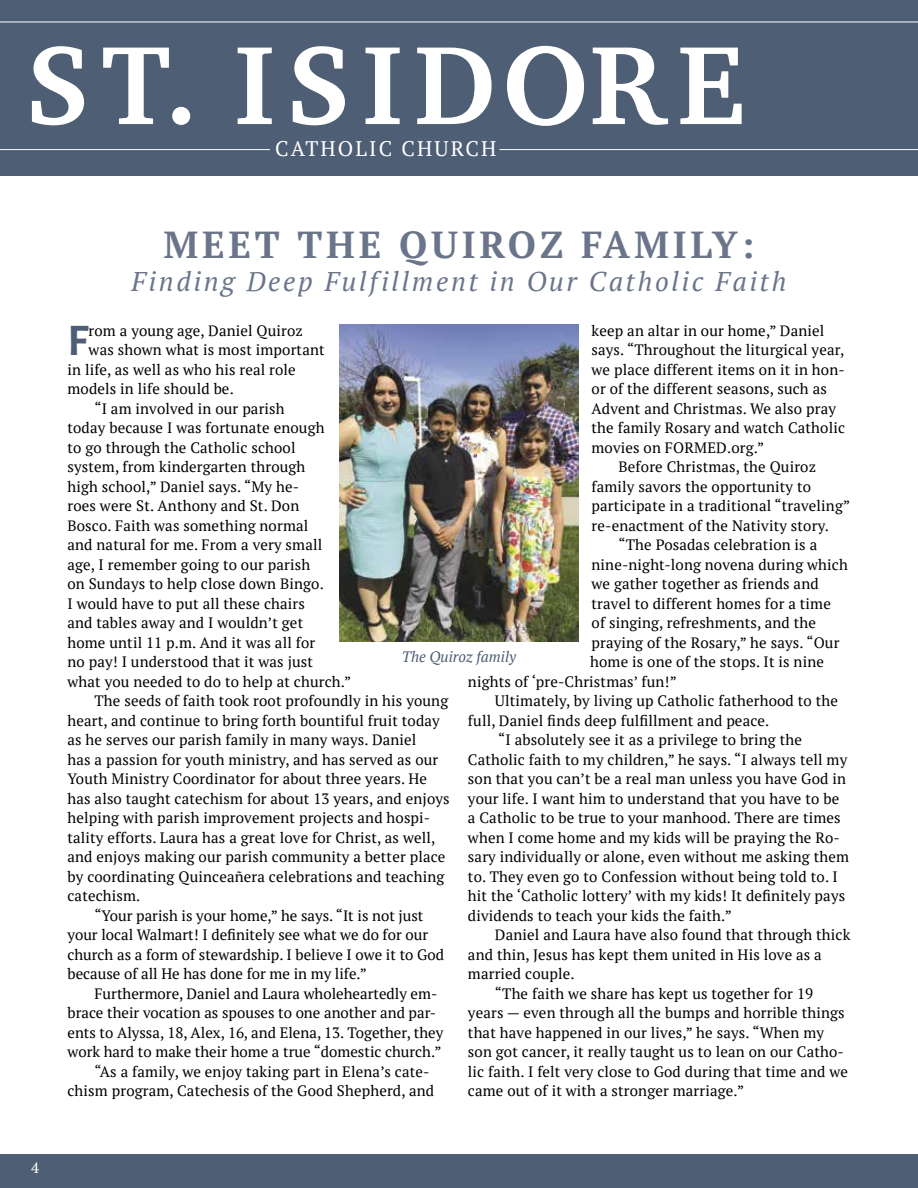
<style>
.page{position:relative;width:918px;height:1188px;background:#fff}
.page>*{position:absolute;margin:0;border:0;box-sizing:border-box;transform-origin:0 0}
.t1{font:700 114px "Charter";letter-spacing:.1em;color:#fff}
.t2{font:700 45.3px "Alegreya Sans";color:#4d5e75}
.t3{font:700 37.5px "PT Serif";letter-spacing:.1em;color:#6a758a}
.t4{font:italic 27px "PT Serif";letter-spacing:.1em;color:#6a758a}
.t5{font:21px "PT Serif";letter-spacing:.1em;color:#fff}
.t6{font:15px "PT Serif";letter-spacing:.01em;color:#000}
.t7{font:italic 15px "PT Serif";color:#4d5e75}
.t8{font:15px "PT Serif";color:#fff}
</style>
<div class="page">
<div style="left:0;top:1154px;width:918px;height:34px;background:#4d5e75"></div>
<div style="left:0;top:0;width:918px;height:176px;background:#4d5e75"></div>
<hr style="left:0;top:22px;width:918px;height:1px;background:#fff">
<hr style="left:0;top:149px;width:270px;height:1px;background:#fff">
<hr style="left:500px;top:149px;width:418px;height:1px;background:#fff">
<img style="left:340px;top:324px;width:238px;height:318px">
<h1 class="t1" style="left:25px;top:-13px;width:721px">ST. ISIDORE</h1>
<h3 class="t5" style="left:275px;top:135px;width:223px">CATHOLIC CHURCH</h3>
<h3 class="t3" style="left:164px;top:221px;width:592px">MEET THE QUIROZ FAMILY:</h3>
<h3 class="t4" style="left:132px;top:264px;width:656px">Finding Deep Fulfillment in Our Catholic Faith</h3>
<p class="t8" style="left:31px;top:1158px;width:9px">4</p>
<p class="t6" style="left:592px;top:321px;width:234px">keep an altar in our home,” Daniel</p>
<p class="t6" style="left:592px;top:340px;width:254px">says. “Throughout the liturgical year,</p>
<p class="t6" style="left:592px;top:360px;width:255px">we place different items on it in hon-</p>
<p class="t6" style="left:592px;top:379px;width:237px">or of the different seasons, such as</p>
<p class="t6" style="left:592px;top:399px;width:246px">Advent and Christmas. We also pray</p>
<p class="t6" style="left:592px;top:418px;width:255px">the family Rosary and watch Catholic</p>
<p class="t6" style="left:592px;top:438px;width:174px">movies on FORMED.org.”</p>
<p class="t6" style="left:619px;top:457px;width:199px">Before Christmas, the Quiroz</p>
<p class="t6" style="left:592px;top:477px;width:221px">family savors the opportunity to</p>
<p class="t6" style="left:592px;top:496px;width:260px">participate in a traditional “traveling”</p>
<p class="t6" style="left:592px;top:516px;width:239px">re-enactment of the Nativity story.</p>
<p class="t6" style="left:619px;top:535px;width:200px">“The Posadas celebration is a</p>
<p class="t6" style="left:592px;top:555px;width:258px">nine-night-long novena during which</p>
<p class="t6" style="left:592px;top:574px;width:229px">we gather together as friends and</p>
<p class="t6" style="left:592px;top:594px;width:241px">travel to different homes for a time</p>
<p class="t6" style="left:592px;top:613px;width:226px">of singing, refreshments, and the</p>
<p class="t6" style="left:592px;top:633px;width:249px">praying of the Rosary,” he says. “Our</p>
<p class="t6" style="left:590px;top:652px;width:235px">home is one of the stops. It is nine</p>
<p class="t6" style="left:468px;top:672px;width:210px">nights of ‘pre-Christmas’ fun!”</p>
<p class="t6" style="left:495px;top:691px;width:345px">Ultimately, by living up Catholic fatherhood to the</p>
<p class="t6" style="left:468px;top:711px;width:303px">full, Daniel finds deep fulfillment and peace.</p>
<p class="t6" style="left:498px;top:730px;width:305px">“I absolutely see it as a privilege to bring the</p>
<p class="t6" style="left:468px;top:750px;width:381px">Catholic faith to my children,” he says. “I always tell my</p>
<p class="t6" style="left:468px;top:769px;width:380px">son that you can’t be a real man unless you have God in</p>
<p class="t6" style="left:468px;top:789px;width:373px">your life. I want him to understand that you have to be</p>
<p class="t6" style="left:468px;top:808px;width:374px">a Catholic to be true to your manhood. There are times</p>
<p class="t6" style="left:468px;top:828px;width:374px">when I come home and my kids will be praying the Ro-</p>
<p class="t6" style="left:468px;top:847px;width:383px">sary individually or alone, even without me asking them</p>
<p class="t6" style="left:468px;top:867px;width:371px">to. They even go to Confession without being told to. I</p>
<p class="t6" style="left:468px;top:886px;width:379px">hit the ‘Catholic lottery’ with my kids! It definitely pays</p>
<p class="t6" style="left:468px;top:906px;width:265px">dividends to teach your kids the faith.”</p>
<p class="t6" style="left:495px;top:925px;width:357px">Daniel and Laura have also found that through thick</p>
<p class="t6" style="left:468px;top:945px;width:355px">and thin, Jesus has kept them united in His love as a</p>
<p class="t6" style="left:468px;top:964px;width:108px">married couple.</p>
<p class="t6" style="left:495px;top:984px;width:320px">“The faith we share has kept us together for 19</p>
<p class="t6" style="left:468px;top:1003px;width:378px">years — even through all the bumps and horrible things</p>
<p class="t6" style="left:468px;top:1023px;width:358px">that have happened in our lives,” he says. “When my</p>
<p class="t6" style="left:468px;top:1042px;width:377px">son got cancer, it really taught us to lean on our Catho-</p>
<p class="t6" style="left:468px;top:1062px;width:382px">lic faith. I felt very close to God during that time and we</p>
<p class="t6" style="left:468px;top:1081px;width:278px">came out of it with a stronger marriage.”</p>
<h2 class="t2" style="left:68px;top:307px;width:22px">F</h2>
<p class="t6" style="left:89px;top:321px;width:216px">rom a young age, Daniel Quiroz</p>
<p class="t6" style="left:89px;top:340px;width:238px">was shown what is most important</p>
<p class="t6" style="left:67px;top:360px;width:230px">in life, as well as who his real role</p>
<p class="t6" style="left:67px;top:379px;width:168px">models in life should be.</p>
<p class="t6" style="left:94px;top:399px;width:192px">“I am involved in our parish</p>
<p class="t6" style="left:67px;top:418px;width:259px">today because I was fortunate enough</p>
<p class="t6" style="left:67px;top:438px;width:230px">to go through the Catholic school</p>
<p class="t6" style="left:67px;top:457px;width:239px">system, from kindergarten through</p>
<p class="t6" style="left:67px;top:477px;width:233px">high school,” Daniel says. “My he-</p>
<p class="t6" style="left:67px;top:496px;width:233px">roes were St. Anthony and St. Don</p>
<p class="t6" style="left:67px;top:516px;width:242px">Bosco. Faith was something normal</p>
<p class="t6" style="left:67px;top:535px;width:256px">and natural for me. From a very small</p>
<p class="t6" style="left:67px;top:555px;width:244px">age, I remember going to our parish</p>
<p class="t6" style="left:67px;top:574px;width:258px">on Sundays to help close down Bingo.</p>
<p class="t6" style="left:67px;top:594px;width:239px">I would have to put all these chairs</p>
<p class="t6" style="left:67px;top:613px;width:237px">and tables away and I wouldn’t get</p>
<p class="t6" style="left:67px;top:633px;width:249px">home until 11 p.m. And it was all for</p>
<p class="t6" style="left:67px;top:652px;width:247px">no pay! I understood that it was just</p>
<p class="t6" style="left:67px;top:672px;width:285px">what you needed to do to help at church.”</p>
<p class="t6" style="left:94px;top:691px;width:355px">The seeds of faith took root profoundly in his young</p>
<p class="t6" style="left:67px;top:711px;width:374px">heart, and continue to bring forth bountiful fruit today</p>
<p class="t6" style="left:67px;top:730px;width:350px">as he serves our parish family in many ways. Daniel</p>
<p class="t6" style="left:67px;top:750px;width:372px">has a passion for youth ministry, and has served as our</p>
<p class="t6" style="left:67px;top:769px;width:361px">Youth Ministry Coordinator for about three years. He</p>
<p class="t6" style="left:67px;top:789px;width:384px">has also taught catechism for about 13 years, and enjoys</p>
<p class="t6" style="left:67px;top:808px;width:364px">helping with parish improvement projects and hospi-</p>
<p class="t6" style="left:67px;top:828px;width:369px">tality efforts. Laura has a great love for Christ, as well,</p>
<p class="t6" style="left:67px;top:847px;width:379px">and enjoys making our parish community a better place</p>
<p class="t6" style="left:67px;top:867px;width:378px">by coordinating Quinceañera celebrations and teaching</p>
<p class="t6" style="left:67px;top:886px;width:74px">catechism.</p>
<p class="t6" style="left:94px;top:906px;width:331px">“Your parish is your home,” he says. “It is not just</p>
<p class="t6" style="left:67px;top:925px;width:362px">your local Walmart! I definitely see what we do for our</p>
<p class="t6" style="left:67px;top:945px;width:378px">church as a form of stewardship. I believe I owe it to God</p>
<p class="t6" style="left:67px;top:964px;width:301px">because of all He has done for me in my life.”</p>
<p class="t6" style="left:94px;top:984px;width:345px">Furthermore, Daniel and Laura wholeheartedly em-</p>
<p class="t6" style="left:67px;top:1003px;width:370px">brace their vocation as spouses to one another and par-</p>
<p class="t6" style="left:67px;top:1023px;width:377px">ents to Alyssa, 18, Alex, 16, and Elena, 13. Together, they</p>
<p class="t6" style="left:67px;top:1042px;width:376px">work hard to make their home a true “domestic church.”</p>
<p class="t6" style="left:94px;top:1062px;width:337px">“As a family, we enjoy taking part in Elena’s cate-</p>
<p class="t6" style="left:67px;top:1081px;width:368px">chism program, Catechesis of the Good Shepherd, and</p>
<p class="t7" style="left:402px;top:647px;width:116px">The Quiroz family</p>
</div>
